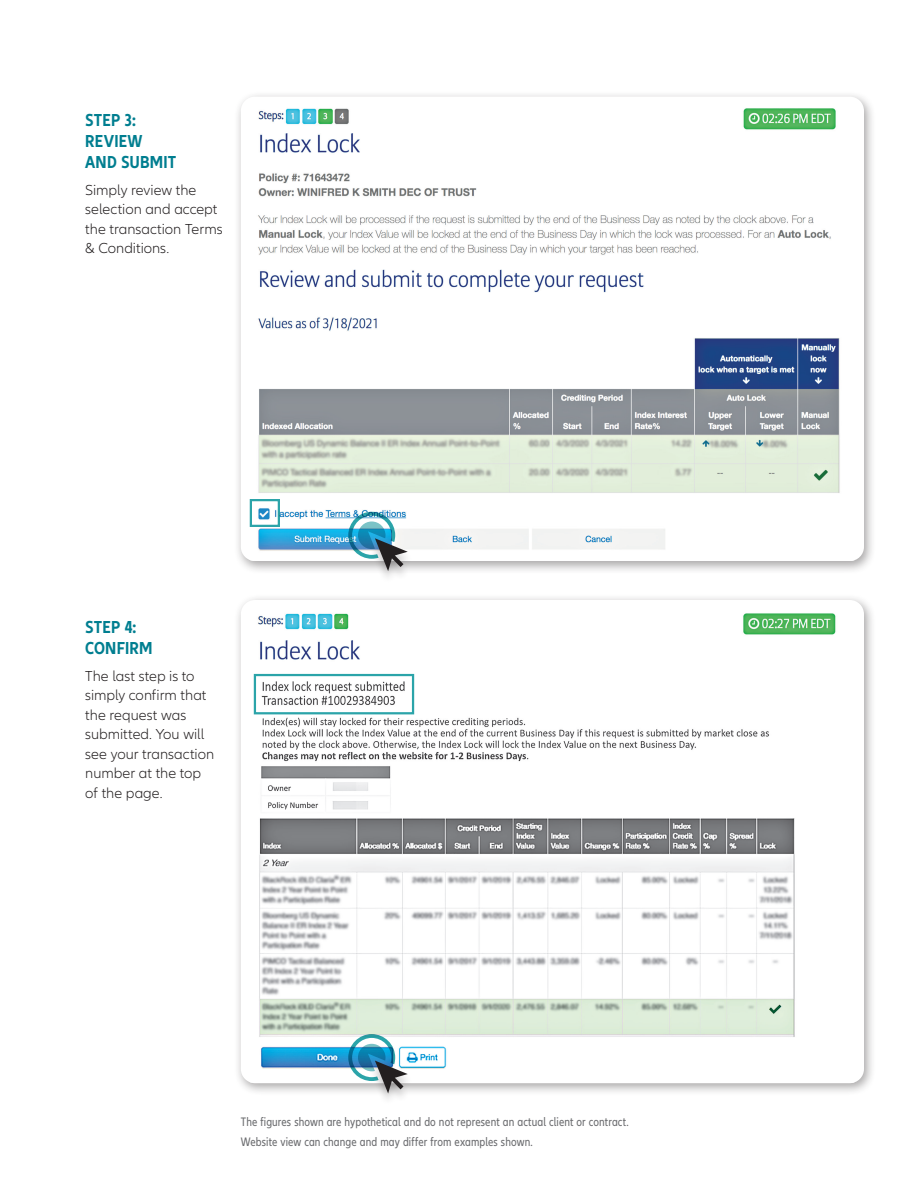
<style>
.page{position:relative;width:918px;height:1188px;background:#fff}
.page>*{position:absolute;margin:0;border:0;box-sizing:border-box;transform-origin:0 0}
.t1{font:700 condensed 18px/21px "Allianz Neo";letter-spacing:.01em;color:#007e90}
.t2{font:300 15px/19.5px "Allianz Neo";color:#231f20}
.t3{font:condensed 12.75px/19.8px "Allianz Neo";letter-spacing:.01em;color:#6c6d70}
</style>
<div class="page">
<div style="left:233px;top:594px;width:643px;height:503px;background:#231f20;opacity:.4"></div>
<div style="left:241px;top:600px;width:623px;height:483px;background:#fff;border-radius:14px"></div>
<img style="left:249px;top:613px;width:587px;height:470px">
<div style="left:233px;top:91px;width:643px;height:483px;background:#231f20;opacity:.4"></div>
<div style="left:241px;top:97px;width:623px;height:464px;background:#fff;border-radius:14px"></div>
<img style="left:249px;top:108px;width:605px;height:453px">
<div style="left:254px;top:674px;width:160px;height:40px;border:2px solid #2ba4a9"></div>
<div style="left:368px;top:538px;width:46px;height:46px;background:#231f20;opacity:.25"></div>
<svg style="left:348px;top:512px;width:60px;height:59px"></svg>
<div style="left:368px;top:1061px;width:46px;height:45px;background:#231f20;opacity:.25"></div>
<svg style="left:348px;top:1034px;width:60px;height:59px"></svg>
<div style="left:250px;top:499px;width:30px;height:28px;border:2px solid #2ba4a9"></div>
<p class="t1" style="left:85px;top:110px;width:92px">STEP 3:<br>REVIEW<br>AND SUBMIT</p>
<p class="t2" style="left:85px;top:180px;width:139px">Simply review the selection and accept the transaction Terms &amp; Conditions.</p>
<p class="t1" style="left:85px;top:617px;width:69px">STEP 4:<br>CONFIRM</p>
<p class="t2" style="left:85px;top:666px;width:130px">The last step is to simply confirm that the request was submitted. You will see your transaction number at the top of the page.</p>
<p class="t3" style="left:241px;top:1112px;width:389px">The figures shown are hypothetical and do not represent an actual client or contract.<br>Website view can change and may differ from examples shown.</p>
</div>
